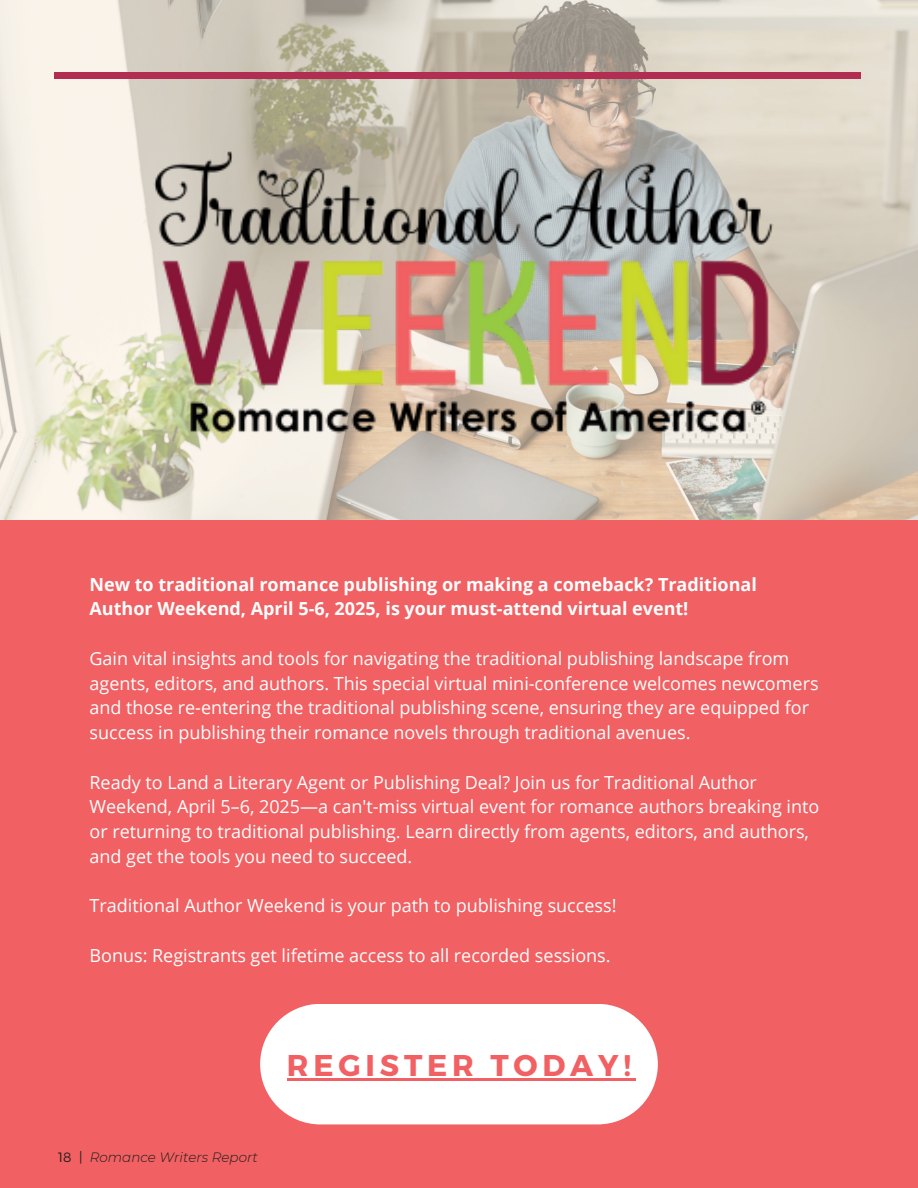
<style>
.page{position:relative;width:918px;height:1188px;background:#fff}
.page>*{position:absolute;margin:0;border:0;box-sizing:border-box;transform-origin:0 0}
.t1{font:700 30px "Montserrat";letter-spacing:.16em;color:#f16062}
.t2{font:18px/24.8px "Open Sans";color:#fff}
.t3{font:700 18px/24.8px "Open Sans";color:#fff}
.t4{font:italic 300 13.5px "Montserrat";color:#1c1c1c}
.s1{font-style:normal}
</style>
<div class="page">
<img style="left:0;top:0;width:918px;height:521px">
<div style="left:54px;top:72px;width:807px;height:6px;background:#b12d51"></div>
<div style="left:0;top:521px;width:917px;height:667px;background:#f16062"></div>
<div style="left:260px;top:1004px;width:398px;height:120px;background:#fff;border-radius:60px"></div>
<hr style="left:287px;top:1078px;width:349px;height:2px;background:#f16062">
<img style="left:90px;top:92px;width:739px;height:415px">
<p class="t3" style="left:90px;top:571px;width:669px">New to traditional romance publishing or making a comeback? Traditional<br>Author Weekend, April 5-6, 2025, is your must-attend virtual event!</p>
<h2 class="t2" style="left:90px;top:645px;width:731px">Gain vital insights and tools for navigating the traditional publishing landscape from agents, editors, and authors. This special virtual mini-conference welcomes newcomers and those re-entering the traditional publishing scene, ensuring they are equipped for success in publishing their romance novels through traditional avenues.</h2>
<h3 class="t2" style="left:90px;top:769px;width:731px">Ready to Land a Literary Agent or Publishing Deal? Join us for Traditional Author Weekend, April 5–6, 2025—a can't-miss virtual event for romance authors breaking into or returning to traditional publishing. Learn directly from agents, editors, and authors, and get the tools you need to succeed.</h3>
<h3 class="t2" style="left:90px;top:893px;width:529px">Traditional Author Weekend is your path to publishing success!</h3>
<h3 class="t2" style="left:90px;top:942px;width:523px">Bonus: Registrants get lifetime access to all recorded sessions.</h3>
<h3 class="t4" style="left:58px;top:1149px;width:201px"><span class="s1">18 |</span> Romance Writers Report</h3>
<p class="t1" style="left:287px;top:1046px;width:346px">REGISTER TODAY!</p>
</div>
